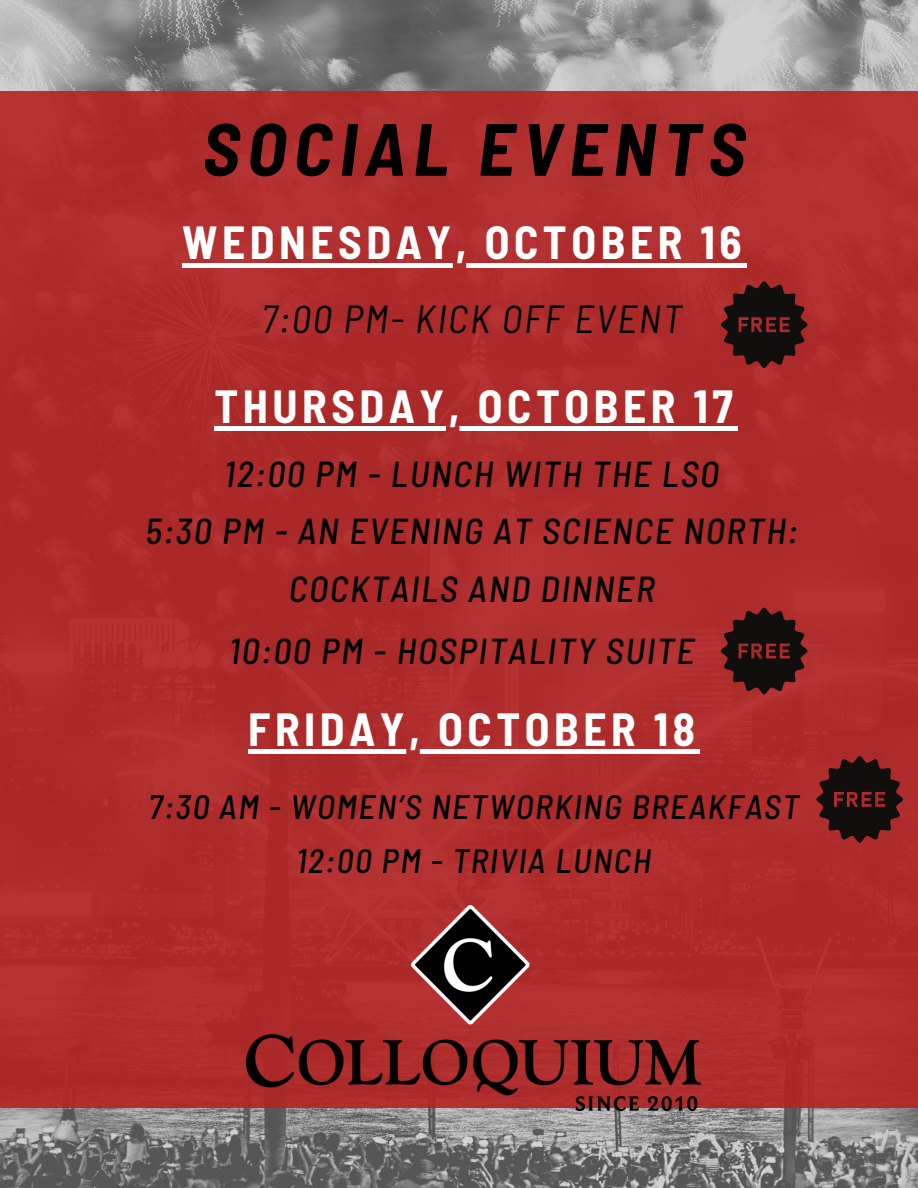
<style>
.page{position:relative;width:918px;height:1188px;background:#fff}
.page>*{position:absolute;margin:0;border:0;box-sizing:border-box;transform-origin:0 0}
.t1{font:italic 700 semi-condensed 73.95px "Barlow";letter-spacing:.1em;color:#000}
.t2{font:700 semi-condensed 45.3px "Barlow";letter-spacing:.1em;color:#fff}
.t3{font:italic semi-condensed 39px "Barlow";letter-spacing:.05em;color:#000}
.t4{font:italic 500 semi-condensed 36px/57.3px "Barlow";letter-spacing:.05em;color:#000;text-align:center}
.t5{font:italic 500 semi-condensed 33.75px "Barlow";letter-spacing:.05em;color:#000}
</style>
<div class="page">
<img style="left:0;top:0;width:918px;height:1188px">
<div style="left:0;top:92px;width:918px;height:1016px;background:#af2c2c"></div>
<img style="left:246px;top:905px;width:455px;height:205px">
<svg style="left:721px;top:281px;width:86px;height:87px"></svg>
<hr style="left:182px;top:263px;width:564px;height:4px;background:#fff">
<hr style="left:215px;top:427px;width:523px;height:4px;background:#fff">
<div style="left:248px;top:749px;width:452px;height:5px;background:#fff"></div>
<svg style="left:721px;top:608px;width:86px;height:86px"></svg>
<svg style="left:816px;top:756px;width:87px;height:87px"></svg>
<p class="t1" style="left:202px;top:102px;width:544px">SOCIAL EVENTS</p>
<p class="t2" style="left:182px;top:214px;width:561px">WEDNESDAY, OCTOBER 16</p>
<h2 class="t3" style="left:262px;top:294px;width:422px">7:00 PM- KICK OFF EVENT</h2>
<h4 class="t2" style="left:215px;top:378px;width:520px">THURSDAY, OCTOBER 17</h4>
<h2 class="t4" style="left:145px;top:444px;width:654px">12:00 PM - LUNCH WITH THE LSO<br>5:30 PM - AN EVENING AT SCIENCE NORTH:<br>COCKTAILS AND DINNER</h2>
<h2 class="t4" style="left:229px;top:621px;width:467px">10:00 PM - HOSPITALITY SUITE</h2>
<h3 class="t2" style="left:248px;top:701px;width:448px">FRIDAY, OCTOBER 18</h3>
<p class="t5" style="left:149px;top:785px;width:652px">7:30 AM - WOMEN’S NETWORKING BREAKFAST</p>
<h3 class="t5" style="left:296px;top:839px;width:356px">12:00 PM - TRIVIA LUNCH</h3>
</div>
